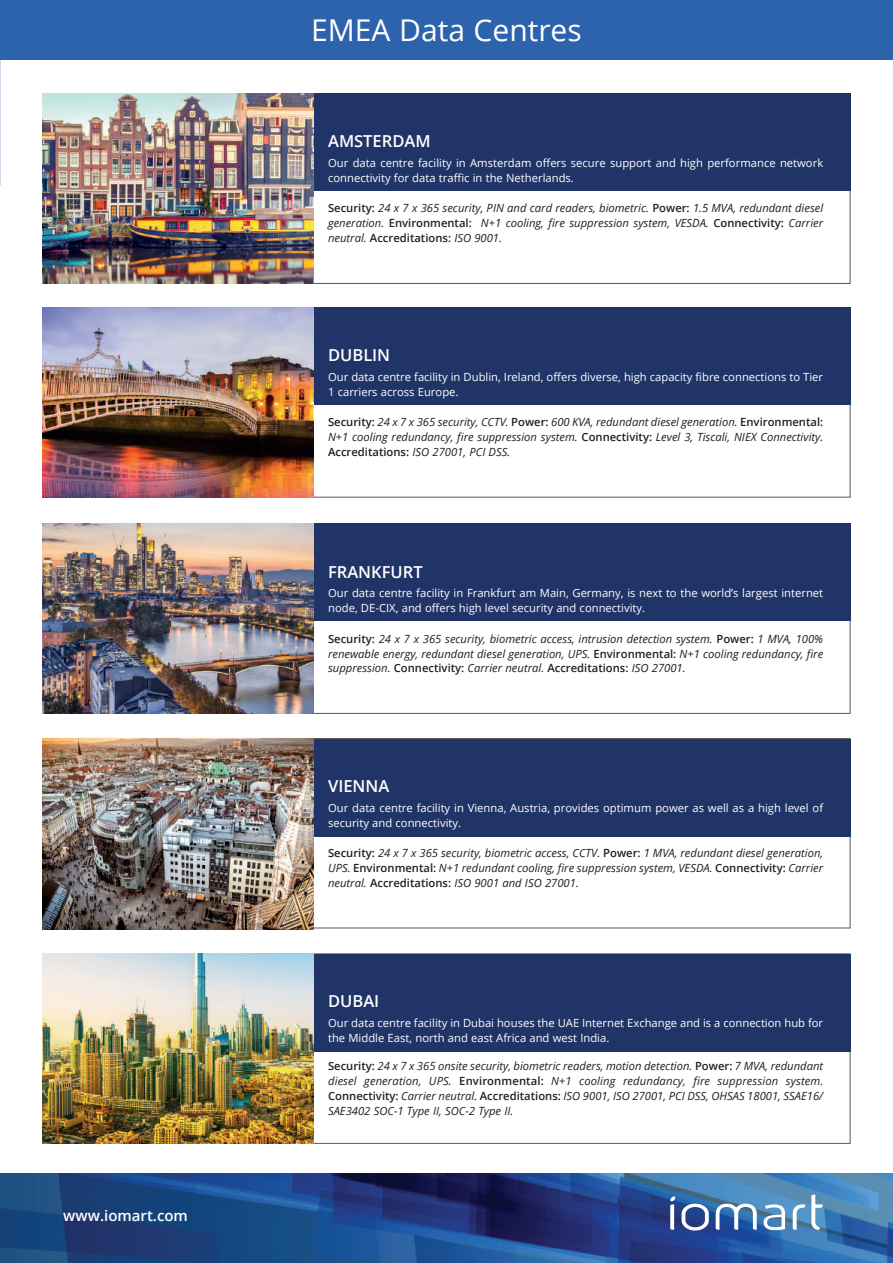
<style>
.page{position:relative;width:893px;height:1263px;background:#fff}
.page>*{position:absolute;margin:0;border:0;box-sizing:border-box;transform-origin:0 0}
.t1{font:30px "Open Sans";color:#fff}
.t2{font:600 16.5px "Open Sans";color:#fff}
.t3{font:600 15px "Open Sans";color:#fff}
.t4{font:italic 11.25px/15px "Open Sans";color:#231f20;text-align:justify}
.t5{font:11.25px/15px "Open Sans";color:#fff}
.s1{font-weight:600;font-style:normal}
</style>
<div class="page">
<img style="left:0;top:1173px;width:893px;height:90px">
<svg style="left:716px;top:1204px;width:41px;height:26px"></svg>
<svg style="left:793px;top:1204px;width:12px;height:26px"></svg>
<svg style="left:764px;top:1204px;width:21px;height:26px"></svg>
<svg style="left:670px;top:1196px;width:5px;height:34px"></svg>
<svg style="left:682px;top:1204px;width:27px;height:26px"></svg>
<svg style="left:811px;top:1195px;width:12px;height:35px"></svg>
<div style="left:0;top:0;width:893px;height:60px;background:#2d63ac"></div>
<div style="left:314px;top:94px;width:536px;height:97px;background:#203467"></div>
<div style="left:314px;top:307px;width:536px;height:98px;background:#203467"></div>
<div style="left:314px;top:523px;width:536px;height:98px;background:#203467"></div>
<div style="left:314px;top:739px;width:536px;height:98px;background:#203467"></div>
<div style="left:314px;top:954px;width:536px;height:98px;background:#203467"></div>
<img style="left:43px;top:94px;width:271px;height:190px">
<img style="left:43px;top:307px;width:271px;height:190px">
<img style="left:43px;top:523px;width:271px;height:191px">
<img style="left:43px;top:739px;width:271px;height:190px">
<img style="left:43px;top:953px;width:271px;height:191px">
<h3 class="t3" style="left:63px;top:1205px;width:126px">www.iomart.com</h3>
<h1 class="t1" style="left:311px;top:10px;width:272px">EMEA Data Centres</h1>
<h2 class="t2" style="left:328px;top:130px;width:104px">AMSTERDAM</h2>
<p class="t5" style="left:328px;top:155px;width:497px">Our data centre facility in Amsterdam offers secure support and high performance network connectivity for data traffic in the Netherlands.</p>
<p class="t4" style="left:328px;top:200px;width:497px"><span class="s1">Security:</span> 24 x 7 x 365 security, PIN and card readers, biometric. <span class="s1">Power:</span> 1.5 MVA, redundant diesel generation. <span class="s1">Environmental:</span> N+1 cooling, fire suppression system, VESDA. <span class="s1">Connectivity:</span> Carrier neutral. <span class="s1">Accreditations:</span> ISO 9001.</p>
<h2 class="t2" style="left:328px;top:344px;width:64px">DUBLIN</h2>
<p class="t5" style="left:328px;top:369px;width:497px">Our data centre facility in Dublin, Ireland, offers diverse, high capacity fibre connections to Tier<br>1 carriers across Europe.</p>
<p class="t4" style="left:328px;top:414px;width:497px"><span class="s1">Security:</span> 24 x 7 x 365 security, CCTV. <span class="s1">Power:</span> 600 KVA, redundant diesel generation. <span class="s1">Environmental:<br></span>N+1 cooling redundancy, fire suppression system. <span class="s1">Connectivity:</span> Level 3, Tiscali, NIEX Connectivity.<br><span class="s1">Accreditations:</span> ISO 27001, PCI DSS.</p>
<h2 class="t2" style="left:328px;top:561px;width:96px">FRANKFURT</h2>
<p class="t5" style="left:328px;top:586px;width:497px">Our data centre facility in Frankfurt am Main, Germany, is next to the world’s largest internet node, DE-CIX, and offers high level security and connectivity.</p>
<p class="t4" style="left:328px;top:631px;width:497px"><span class="s1">Security:</span> 24 x 7 x 365 security, biometric access, intrusion detection system. <span class="s1">Power:</span> 1 MVA, 100% renewable energy, redundant diesel generation, UPS. <span class="s1">Environmental:</span> N+1 cooling redundancy, fire suppression. <span class="s1">Connectivity:</span> Carrier neutral. <span class="s1">Accreditations:</span> ISO 27001.</p>
<h2 class="t2" style="left:328px;top:775px;width:63px">VIENNA</h2>
<p class="t5" style="left:328px;top:800px;width:497px">Our data centre facility in Vienna, Austria, provides optimum power as well as a high level of security and connectivity.</p>
<p class="t4" style="left:328px;top:845px;width:497px"><span class="s1">Security:</span> 24 x 7 x 365 security, biometric access, CCTV. <span class="s1">Power:</span> 1 MVA, redundant diesel generation, UPS. <span class="s1">Environmental:</span> N+1 redundant cooling, fire suppression system, VESDA. <span class="s1">Connectivity:</span> Carrier neutral. <span class="s1">Accreditations:</span> ISO 9001 and ISO 27001.</p>
<h2 class="t2" style="left:328px;top:990px;width:53px">DUBAI</h2>
<p class="t5" style="left:328px;top:1015px;width:497px">Our data centre facility in Dubai houses the UAE Internet Exchange and is a connection hub for the Middle East, north and east Africa and west India.</p>
<p class="t4" style="left:328px;top:1058px;width:497px"><span class="s1">Security:</span> 24 x 7 x 365 onsite security, biometric readers, motion detection. <span class="s1">Power:</span> 7 MVA, redundant diesel generation, UPS. <span class="s1">Environmental:</span> N+1 cooling redundancy, fire suppression system.<br><span class="s1">Connectivity:</span> Carrier neutral. <span class="s1">Accreditations:</span> ISO 9001, ISO 27001, PCI DSS, OHSAS 18001, SSAE16/ SAE3402 SOC-1 Type II, SOC-2 Type II.</p>
</div>
